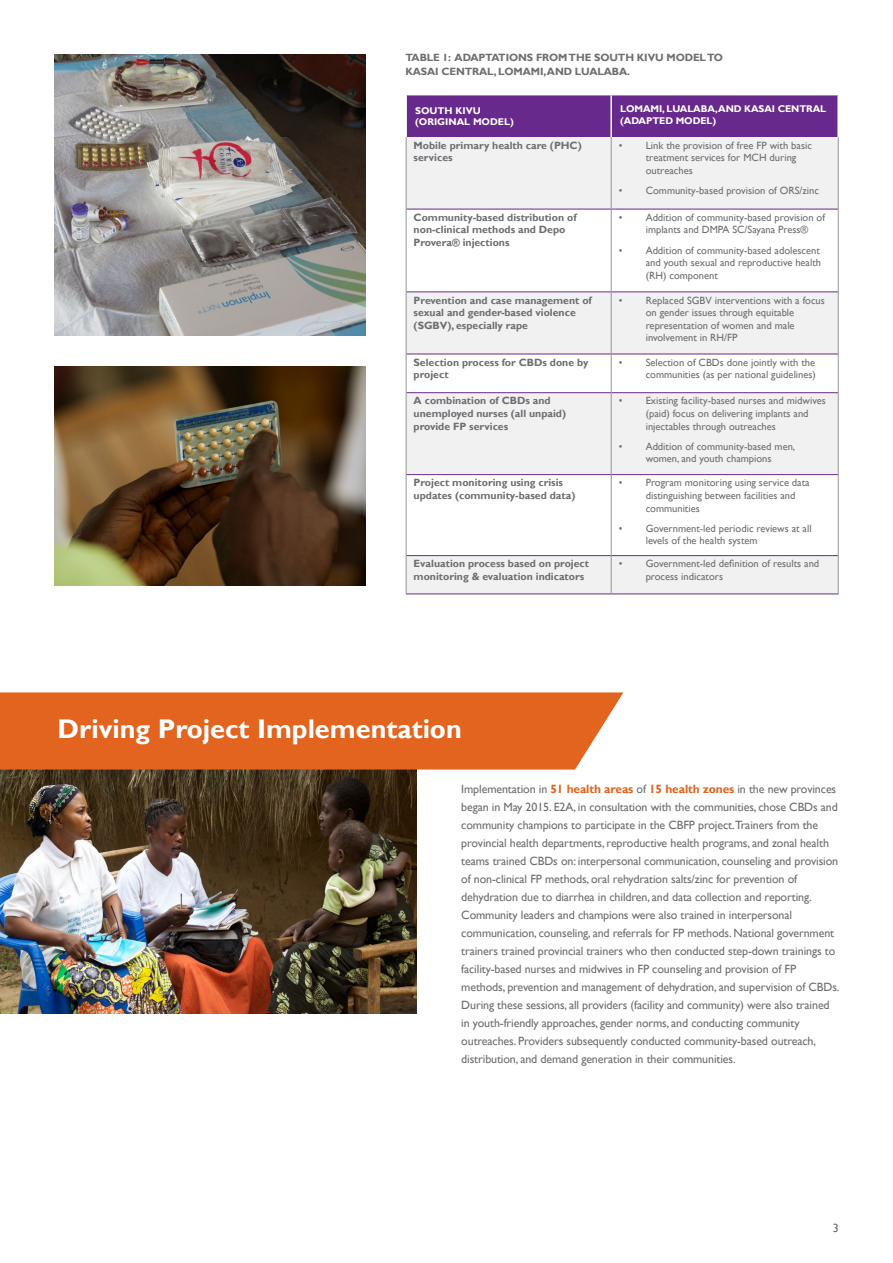
<style>
.page{position:relative;width:893px;height:1263px;background:#fff}
.page>*{position:absolute;margin:0;border:0;box-sizing:border-box;transform-origin:0 0}
.t1{font:700 27px "Gill Sans";color:#fff}
.t2{font:12px/18px "Gill Sans";letter-spacing:-.01em;color:#6d6e71}
.t3{font:10.5px/12.6px "Gill Sans";color:#6d6e71}
.t4{font:700 10.5px/12.6px "Gill Sans";color:#6d6e71}
.t5{font:700 9.75px/11.7px "Gill Sans";letter-spacing:-.01em;color:#fff}
.s1{font-weight:700;color:#e2641f}
</style>
<div class="page">
<img style="left:0;top:769px;width:416px;height:244px">
<div style="left:0;top:692px;width:623px;height:77px;background:#e2641f"></div>
<div style="left:407px;top:95px;width:430px;height:42px;background:#68298c"></div>
<div style="left:407px;top:137px;width:431px;height:456px;background:#f1f1f2"></div>
<svg style="left:407px;top:210px;width:431px;height:345px"></svg>
<hr style="left:610px;top:95px;width:2px;height:42px;background:#fff">
<hr style="left:406px;top:291px;width:205px;height:1px;background:#68298c">
<hr style="left:611px;top:291px;width:227px;height:1px;background:#68298c">
<hr style="left:406px;top:354px;width:205px;height:1px;background:#68298c">
<hr style="left:611px;top:354px;width:227px;height:1px;background:#68298c">
<hr style="left:406px;top:392px;width:205px;height:1px;background:#68298c">
<hr style="left:611px;top:392px;width:227px;height:1px;background:#68298c">
<hr style="left:406px;top:474px;width:205px;height:1px;background:#68298c">
<hr style="left:611px;top:474px;width:227px;height:1px;background:#68298c">
<hr style="left:406px;top:555px;width:205px;height:1px;background:#68298c">
<hr style="left:611px;top:555px;width:227px;height:1px;background:#68298c">
<hr style="left:406px;top:593px;width:205px;height:1px;background:#68298c">
<hr style="left:611px;top:593px;width:227px;height:1px;background:#68298c">
<hr style="left:406px;top:209px;width:205px;height:1px;background:#68298c">
<hr style="left:611px;top:209px;width:227px;height:1px;background:#68298c">
<hr style="left:406px;top:137px;width:1px;height:72px;background:#939598">
<hr style="left:611px;top:137px;width:1px;height:72px;background:#939598">
<hr style="left:838px;top:137px;width:1px;height:72px;background:#939598">
<hr style="left:406px;top:209px;width:1px;height:83px;background:#939598">
<hr style="left:611px;top:209px;width:1px;height:83px;background:#939598">
<hr style="left:838px;top:209px;width:1px;height:83px;background:#939598">
<hr style="left:406px;top:292px;width:1px;height:62px;background:#939598">
<hr style="left:611px;top:292px;width:1px;height:62px;background:#939598">
<hr style="left:838px;top:292px;width:1px;height:62px;background:#939598">
<hr style="left:406px;top:354px;width:1px;height:39px;background:#939598">
<hr style="left:611px;top:354px;width:1px;height:39px;background:#939598">
<hr style="left:838px;top:354px;width:1px;height:39px;background:#939598">
<hr style="left:406px;top:393px;width:1px;height:82px;background:#939598">
<hr style="left:611px;top:393px;width:1px;height:82px;background:#939598">
<hr style="left:838px;top:393px;width:1px;height:82px;background:#939598">
<hr style="left:406px;top:475px;width:1px;height:81px;background:#939598">
<hr style="left:611px;top:475px;width:1px;height:81px;background:#939598">
<hr style="left:838px;top:475px;width:1px;height:81px;background:#939598">
<hr style="left:406px;top:556px;width:1px;height:37px;background:#939598">
<hr style="left:611px;top:556px;width:1px;height:37px;background:#939598">
<hr style="left:838px;top:556px;width:1px;height:37px;background:#939598">
<img style="left:54px;top:54px;width:311px;height:281px">
<img style="left:54px;top:366px;width:311px;height:219px">
<p class="t4" style="left:405px;top:51px;width:319px;line-height:13.5px">TABLE 1: ADAPTATIONS FROM THE SOUTH KIVU MODEL TO<br>KASAI CENTRAL, LOMAMI,AND LUALABA.</p>
<p class="t5" style="left:415px;top:105px;width:100px">SOUTH KIVU (ORIGINAL MODEL)</p>
<p class="t5" style="left:620px;top:103px;width:208px">LOMAMI, LUALABA,AND KASAI CENTRAL (ADAPTED MODEL)</p>
<p class="t4" style="left:414px;top:139px;width:170px">Mobile primary health care (PHC) services</p>
<p class="t3" style="left:646px;top:139px;width:168px;text-indent:-27px">• Link the provision of free FP with basic treatment services for MCH during outreaches</p>
<p class="t3" style="left:619px;top:184px;width:202px">• Community-based provision of ORS/zinc</p>
<p class="t4" style="left:414px;top:211px;width:164px">Community-based distribution of non-clinical methods and Depo<br>Provera® injections</p>
<p class="t3" style="left:646px;top:211px;width:181px;text-indent:-27px">• Addition of community-based provision of implants and DMPA SC/Sayana Press®</p>
<p class="t3" style="left:646px;top:244px;width:177px;text-align:justify;text-indent:-27px">• Addition of community-based adolescent and youth sexual and reproductive health (RH) component</p>
<p class="t4" style="left:414px;top:294px;width:180px">Prevention and case management of sexual and gender-based violence (SGBV), especially rape</p>
<p class="t3" style="left:646px;top:294px;width:181px;text-indent:-27px">• Replaced SGBV interventions with a focus on gender issues through equitable representation of women and male involvement in RH/FP</p>
<p class="t4" style="left:414px;top:356px;width:176px">Selection process for CBDs done by project</p>
<p class="t3" style="left:619px;top:356px;width:199px;text-align:right">• Selection of CBDs done jointly with the communities (as per national guidelines)</p>
<p class="t4" style="left:414px;top:395px;width:154px">A combination of CBDs and unemployed nurses (all unpaid) provide FP services</p>
<p class="t3" style="left:646px;top:395px;width:182px;text-indent:-27px">• Existing facility-based nurses and midwives (paid) focus on delivering implants and injectables through outreaches</p>
<p class="t3" style="left:619px;top:440px;width:178px;text-align:center">• Addition of community-based men, women, and youth champions</p>
<p class="t4" style="left:414px;top:477px;width:163px">Project monitoring using crisis updates (community-based data)</p>
<p class="t3" style="left:646px;top:477px;width:166px;text-indent:-27px">• Program monitoring using service data distinguishing between facilities and communities</p>
<p class="t3" style="left:646px;top:522px;width:167px;text-indent:-27px">• Government-led periodic reviews at all levels of the health system</p>
<p class="t4" style="left:414px;top:558px;width:177px">Evaluation process based on project monitoring &amp; evaluation indicators</p>
<p class="t3" style="left:646px;top:558px;width:175px;text-indent:-27px">• Government-led definition of results and process indicators</p>
<h1 class="t1" style="left:58px;top:713px;width:406px">Driving Project Implementation</h1>
<p class="t2" style="left:461px;top:780px;width:380px">Implementation in <span class="s1">51 health areas</span> of <span class="s1">15 health zones</span> in the new provinces began in May 2015. E2A, in consultation with the communities, chose CBDs and community champions to participate in the CBFP project.Trainers from the provincial health departments, reproductive health programs, and zonal health teams trained CBDs on: interpersonal communication, counseling and provision of non-clinical FP methods, oral rehydration salts/zinc for prevention of dehydration due to diarrhea in children, and data collection and reporting.<br>Community leaders and champions were also trained in interpersonal communication, counseling, and referrals for FP methods. National government trainers trained provincial trainers who then conducted step-down trainings to facility-based nurses and midwives in FP counseling and provision of FP methods, prevention and management of dehydration, and supervision of CBDs.<br>During these sessions, all providers (facility and community) were also trained in youth-friendly approaches, gender norms, and conducting community outreaches. Providers subsequently conducted community-based outreach, distribution, and demand generation in their communities.</p>
<p class="t2" style="left:833px;top:1219px;width:7px">3</p>
</div>
